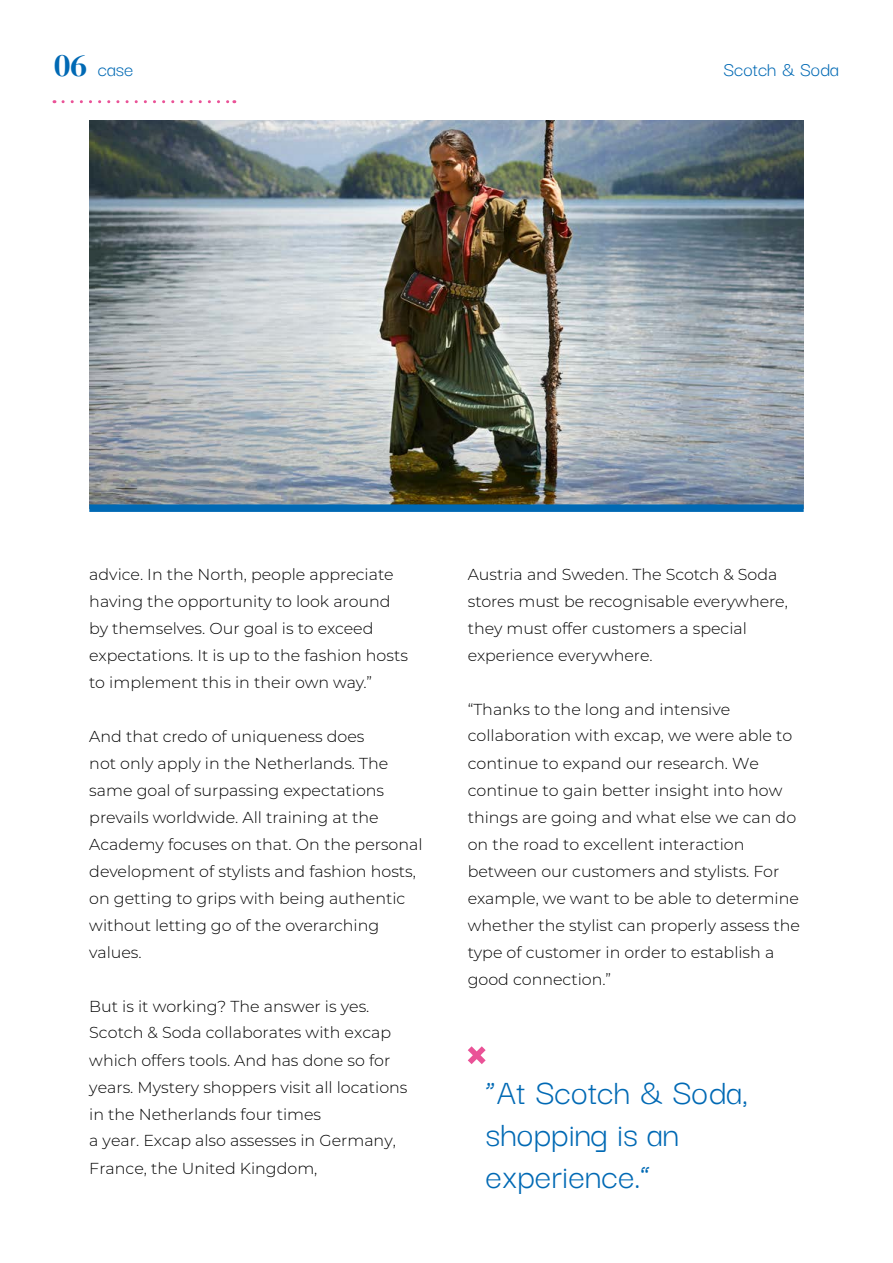
<style>
.page{position:relative;width:893px;height:1263px;background:#fff}
.page>*{position:absolute;margin:0;border:0;box-sizing:border-box;transform-origin:0 0}
.t1{font:37.5px/42px "Darker Grotesque";color:#0069b4}
.t2{font:21px "Darker Grotesque";color:#0069b4}
.t3{font:300 15.9px/27px "Montserrat";color:#000}
.s1{font-family:"DM Serif Display";font-size:32.25px}
</style>
<div class="page">
<svg style="left:63px;top:100px;width:172px;height:3px"></svg>
<img style="left:89px;top:121px;width:715px;height:383px">
<svg style="left:468px;top:1046px;width:18px;height:18px"></svg>
<div style="left:89px;top:504px;width:715px;height:8px;background:#0069b4"></div>
<h2 class="t2" style="left:54px;top:54px;width:81px"><span class="s1">06</span> case</h2>
<h2 class="t2" style="left:723px;top:53px;width:117px">Scotch &amp; Soda</h2>
<p class="t3" style="left:89px;top:560px;width:320px">advice. In the North, people appreciate having the opportunity to look around by themselves. Our goal is to exceed expectations. It is up to the fashion hosts to implement this in their own way.”</p>
<p class="t3" style="left:89px;top:722px;width:335px">And that credo of uniqueness does<br>not only apply in the Netherlands. The same goal of surpassing expectations prevails worldwide. All training at the Academy focuses on that. On the personal development of stylists and fashion hosts, on getting to grips with being authentic without letting go of the overarching values.</p>
<p class="t3" style="left:89px;top:992px;width:303px;line-height:26.2px">But is it working? The answer is yes.<br>Scotch &amp; Soda collaborates with excap</p>
<p class="t3" style="left:89px;top:1046px;width:320px">which offers tools. And has done so for years. Mystery shoppers visit all locations in the Netherlands four times<br>a year. Excap also assesses in Germany,</p>
<p class="t3" style="left:89px;top:1154px;width:230px">France, the United Kingdom,</p>
<p class="t3" style="left:468px;top:560px;width:322px">Austria and Sweden. The Scotch &amp; Soda stores must be recognisable everywhere, they must offer customers a special experience everywhere.</p>
<p class="t3" style="left:468px;top:695px;width:326px;line-height:26.2px">“Thanks to the long and intensive collaboration with excap, we were able to</p>
<p class="t3" style="left:468px;top:749px;width:334px">continue to expand our research. We continue to gain better insight into how things are going and what else we can do on the road to excellent interaction between our customers and stylists. For example, we want to be able to determine whether the stylist can properly assess the type of customer in order to establish a good connection.”</p>
<h1 class="t1" style="left:486px;top:1069px;width:264px">“At Scotch &amp; Soda, shopping is an experience.”</h1>
</div>
